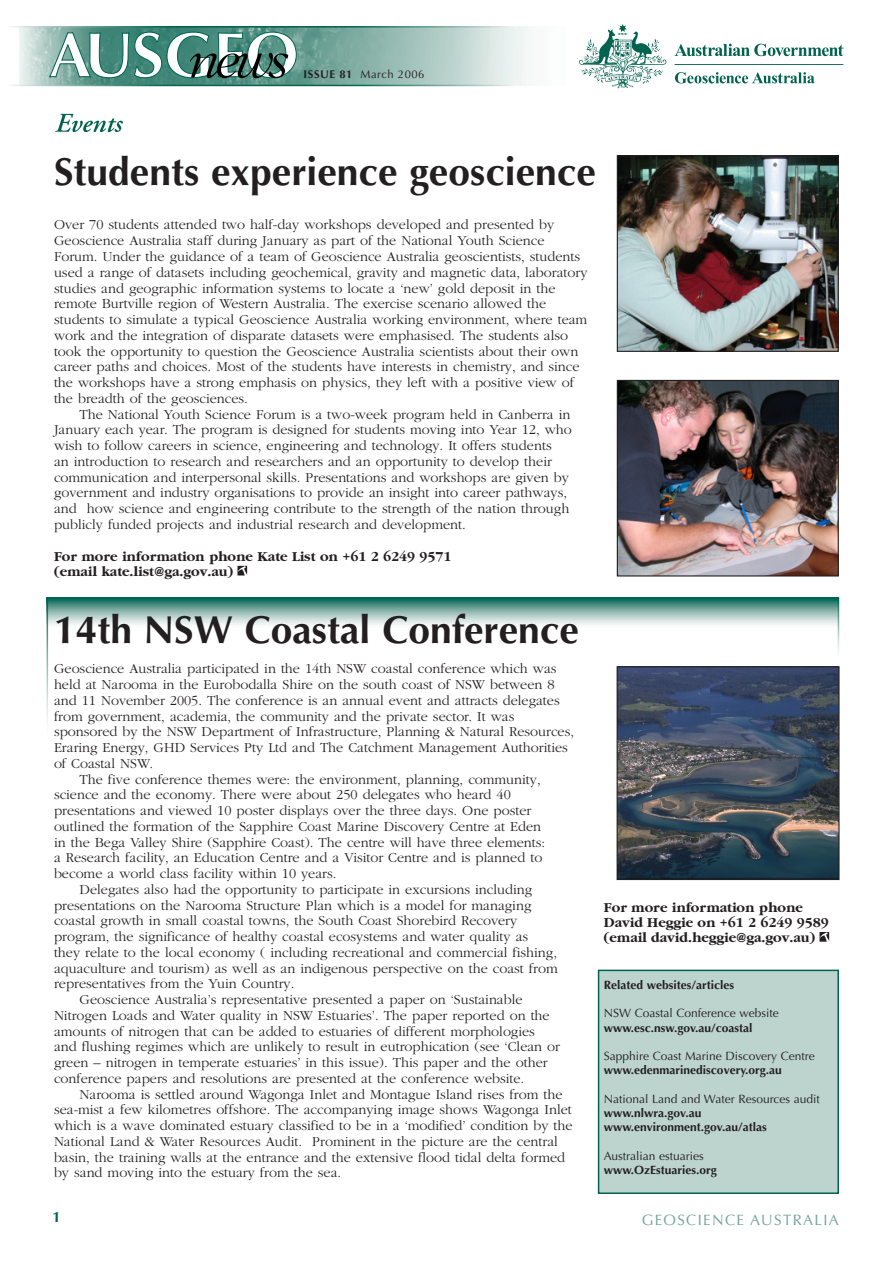
<style>
.page{position:relative;width:893px;height:1263px;background:#fff}
.page>*{position:absolute;margin:0;border:0;box-sizing:border-box;transform-origin:0 0}
.t1{font:700 39px "Optima";color:#231f20}
.t2{font:15px "Optima";letter-spacing:.09em;color:#70a398}
.t3{font:700 15px "Optima";color:#006350}
.t4{font:300 14.25px/15.8px "Garamond";color:#231f20}
.t5{font:700 14.25px/15px "Garamond";color:#231f20}
.t6{font:700 12px/14.2px "Optima";color:#231f20}
.t7{font:12px "Optima";color:#231f20}
.t8{font:11.25px "Optima";letter-spacing:.05em;color:#231f20}
.s1{font-weight:700}
</style>
<div class="page">
<svg style="left:48px;top:597px;width:790px;height:31px;background:#8db7ae"></svg>
<img style="left:19px;top:27px;width:512px;height:58px">
<svg style="left:49px;top:32px;width:248px;height:46px"></svg>
<hr style="left:5px;top:26px;width:512px;height:2px;background:#fff">
<img style="left:579px;top:24px;width:265px;height:65px">
<svg style="left:55px;top:114px;width:68px;height:18px"></svg>
<svg style="left:237px;top:566px;width:10px;height:9px"></svg>
<img style="left:619px;top:157px;width:218px;height:193px">
<div style="left:617px;top:155px;width:222px;height:197px;border:1px solid #231f20"></div>
<img style="left:619px;top:382px;width:218px;height:192px">
<div style="left:617px;top:380px;width:222px;height:196px;border:1px solid #231f20"></div>
<div style="left:599px;top:970px;width:239px;height:223px;background:#bdd4ce"></div>
<div style="left:598px;top:970px;width:241px;height:224px;border:2px solid #006350"></div>
<svg style="left:819px;top:932px;width:10px;height:10px"></svg>
<img style="left:619px;top:668px;width:218px;height:210px">
<div style="left:617px;top:666px;width:222px;height:214px;border:1px solid #231f20"></div>
<p class="t8" style="left:304px;top:68px;width:123px"><span class="s1">ISSUE 81</span> March 2006</p>
<h1 class="t1" style="left:54px;top:149px;width:543px">Students experience geoscience</h1>
<p class="t4" style="left:54px;top:217px;width:535px">Over 70 students attended two half-day workshops developed and presented by Geoscience Australia staff during January as part of the National Youth Science Forum. Under the guidance of a team of Geoscience Australia geoscientists, students used a range of datasets including geochemical, gravity and magnetic data, laboratory studies and geographic information systems to locate a ‘new’ gold deposit in the remote Burtville region of Western Australia. The exercise scenario allowed the students to simulate a typical Geoscience Australia working environment, where team work and the integration of disparate datasets were emphasised. The students also took the opportunity to question the Geoscience Australia scientists about their own career paths and choices. Most of the students have interests in chemistry, and since the workshops have a strong emphasis on physics, they left with a positive view of the breadth of the geosciences.</p>
<p class="t4" style="left:54px;top:406px;width:519px;text-indent:26px">The National Youth Science Forum is a two-week program held in Canberra in January each year. The program is designed for students moving into Year 12, who wish to follow careers in science, engineering and technology. It offers students<br>an introduction to research and researchers and an opportunity to develop their communication and interpersonal skills. Presentations and workshops are given by government and industry organisations to provide an insight into career pathways, and how science and engineering contribute to the strength of the nation through publicly funded projects and industrial research and development.</p>
<p class="t5" style="left:54px;top:549px;width:399px">For more information phone Kate List on +61 2 6249 9571 (email kate.list@ga.gov.au)</p>
<h1 class="t1" style="left:54px;top:607px;width:526px">14th NSW Coastal Conference</h1>
<p class="t4" style="left:54px;top:661px;width:504px">Geoscience Australia participated in the 14th NSW coastal conference which was</p>
<p class="t4" style="left:54px;top:677px;width:502px">held at Narooma in the Eurobodalla Shire on the south coast of NSW between 8</p>
<p class="t4" style="left:54px;top:693px;width:507px">and 11 November 2005. The conference is an annual event and attracts delegates</p>
<p class="t4" style="left:54px;top:708px;width:462px">from government, academia, the community and the private sector. It was</p>
<p class="t4" style="left:54px;top:724px;width:522px">sponsored by the NSW Department of Infrastructure, Planning &amp; Natural Resources,</p>
<p class="t4" style="left:54px;top:740px;width:515px">Eraring Energy, GHD Services Pty Ltd and The Catchment Management Authorities</p>
<p class="t4" style="left:54px;top:756px;width:101px">of Coastal NSW.</p>
<p class="t4" style="left:80px;top:771px;width:463px">The five conference themes were: the environment, planning, community,</p>
<p class="t4" style="left:54px;top:787px;width:458px">science and the economy. There were about 250 delegates who heard 40</p>
<p class="t4" style="left:54px;top:803px;width:479px">presentations and viewed 10 poster displays over the three days. One poster</p>
<p class="t4" style="left:54px;top:819px;width:489px">outlined the formation of the Sapphire Coast Marine Discovery Centre at Eden</p>
<p class="t4" style="left:54px;top:834px;width:493px">in the Bega Valley Shire (Sapphire Coast). The centre will have three elements:</p>
<p class="t4" style="left:54px;top:850px;width:490px">a Research facility, an Education Centre and a Visitor Centre and is planned to</p>
<p class="t4" style="left:54px;top:866px;width:284px">become a world class facility within 10 years.</p>
<p class="t4" style="left:80px;top:882px;width:454px">Delegates also had the opportunity to participate in excursions including</p>
<p class="t4" style="left:54px;top:897px;width:479px">presentations on the Narooma Structure Plan which is a model for managing</p>
<p class="t4" style="left:54px;top:913px;width:465px">coastal growth in small coastal towns, the South Coast Shorebird Recovery</p>
<p class="t4" style="left:54px;top:929px;width:476px">program, the significance of healthy coastal ecosystems and water quality as</p>
<p class="t4" style="left:54px;top:945px;width:505px">they relate to the local economy ( including recreational and commercial fishing,</p>
<p class="t4" style="left:54px;top:960px;width:505px">aquaculture and tourism) as well as an indigenous perspective on the coast from</p>
<p class="t4" style="left:54px;top:976px;width:242px">representatives from the Yuin Country.</p>
<p class="t4" style="left:80px;top:992px;width:445px">Geoscience Australia’s representative presented a paper on ‘Sustainable</p>
<p class="t4" style="left:54px;top:1008px;width:497px">Nitrogen Loads and Water quality in NSW Estuaries’. The paper reported on the</p>
<p class="t4" style="left:54px;top:1023px;width:482px">amounts of nitrogen that can be added to estuaries of different morphologies</p>
<p class="t4" style="left:54px;top:1039px;width:508px">and flushing regimes which are unlikely to result in eutrophication (see ‘Clean or</p>
<p class="t4" style="left:54px;top:1055px;width:495px">green – nitrogen in temperate estuaries’ in this issue). This paper and the other</p>
<p class="t4" style="left:54px;top:1071px;width:472px">conference papers and resolutions are presented at the conference website.</p>
<p class="t4" style="left:80px;top:1086px;width:484px">Narooma is settled around Wagonga Inlet and Montague Island rises from the</p>
<p class="t4" style="left:54px;top:1102px;width:519px">sea-mist a few kilometres offshore. The accompanying image shows Wagonga Inlet</p>
<p class="t4" style="left:54px;top:1118px;width:520px">which is a wave dominated estuary classified to be in a ‘modified’ condition by the</p>
<p class="t4" style="left:54px;top:1134px;width:505px">National Land &amp; Water Resources Audit. Prominent in the picture are the central</p>
<p class="t4" style="left:54px;top:1149px;width:513px">basin, the training walls at the entrance and the extensive flood tidal delta formed</p>
<p class="t4" style="left:54px;top:1165px;width:289px">by sand moving into the estuary from the sea.</p>
<p class="t5" style="left:604px;top:900px;width:226px">For more information phone<br>David Heggie on +61 2 6249 9589 (email david.heggie@ga.gov.au)</p>
<p class="t6" style="left:604px;top:978px;width:132px">Related websites/articles</p>
<p class="t7" style="left:604px;top:1006px;width:177px">NSW Coastal Conference website</p>
<p class="t6" style="left:604px;top:1021px;width:150px">www.esc.nsw.gov.au/coastal</p>
<p class="t7" style="left:604px;top:1049px;width:213px">Sapphire Coast Marine Discovery Centre</p>
<p class="t6" style="left:604px;top:1063px;width:180px">www.edenmarinediscovery.org.au</p>
<p class="t7" style="left:604px;top:1092px;width:218px">National Land and Water Resources audit</p>
<p class="t6" style="left:604px;top:1106px;width:164px">www.nlwra.gov.au www.environment.gov.au/atlas</p>
<p class="t7" style="left:604px;top:1149px;width:102px">Australian estuaries</p>
<p class="t6" style="left:604px;top:1163px;width:115px">www.OzEstuaries.org</p>
<p class="t3" style="left:52px;top:1208px;width:10px">1</p>
<p class="t2" style="left:642px;top:1211px;width:199px">GEOSCIENCE AUSTRALIA</p>
</div>
